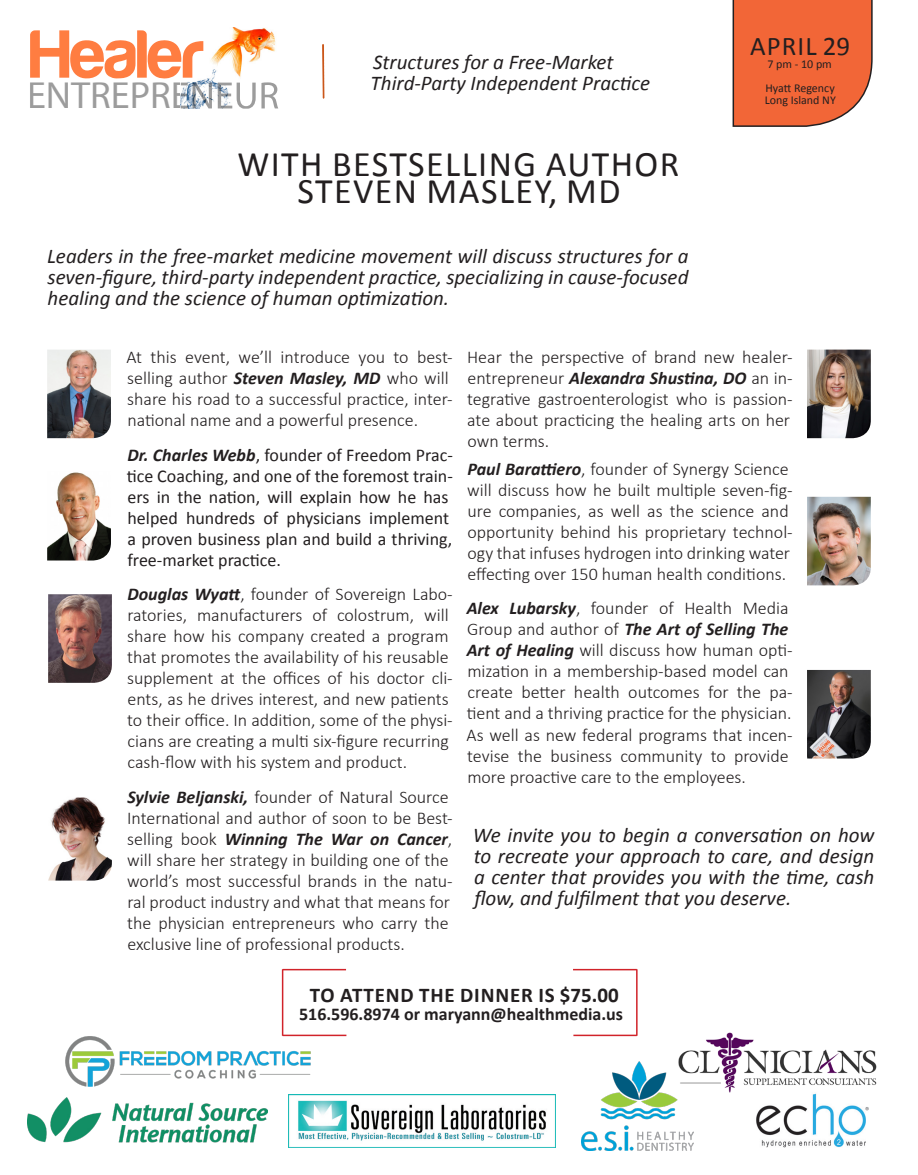
<style>
.page{position:relative;width:918px;height:1175px;background:#fff}
.page>*{position:absolute;margin:0;border:0;box-sizing:border-box;transform-origin:0 0}
.t1{font:38.4px "Myriad Pro";color:#9c9c9c}
.t2{font:36px/27px "Calibri";letter-spacing:.04em;color:#231f20;text-align:center}
.t3{font:27px "Calibri";letter-spacing:.04em;color:#231f20}
.t4{font:italic 21px/21px "Calibri";color:#231f20;text-align:justify}
.t5{font:700 21px "Calibri";letter-spacing:.04em;color:#231f20}
.t6{font:300 18px/21px "Calibri";color:#231f20}
.t7{font:18px/21px "Calibri";color:#231f20}
.t8{font:700 18px "Calibri";color:#231f20}
.t9{font:12px "Calibri";color:#231f20}
.s1{font-weight:700;font-style:italic}
</style>
<div class="page">
<img style="left:196px;top:27px;width:80px;height:55px">
<img style="left:181px;top:82px;width:97px;height:27px">
<svg style="left:30px;top:30px;width:173px;height:49px"></svg>
<img style="left:47px;top:349px;width:64px;height:89px">
<img style="left:807px;top:349px;width:64px;height:89px">
<img style="left:48px;top:594px;width:64px;height:89px">
<img style="left:47px;top:472px;width:64px;height:88px">
<img style="left:48px;top:797px;width:64px;height:83px">
<img style="left:807px;top:497px;width:64px;height:88px">
<img style="left:807px;top:670px;width:64px;height:88px">
<img style="left:27px;top:1097px;width:241px;height:46px">
<img style="left:288px;top:1094px;width:268px;height:53px">
<img style="left:678px;top:1032px;width:199px;height:61px">
<img style="left:745px;top:1088px;width:130px;height:60px">
<img style="left:581px;top:1061px;width:113px;height:89px">
<svg style="left:323px;top:45px;width:1px;height:53px"></svg>
<hr style="left:283px;top:1034px;width:63px;height:2px;background:#d1232a">
<hr style="left:573px;top:968px;width:64px;height:2px;background:#d1232a">
<hr style="left:282px;top:969px;width:1px;height:66px;background:#d1232a">
<hr style="left:636px;top:969px;width:2px;height:66px;background:#d1232a">
<hr style="left:283px;top:968px;width:63px;height:2px;background:#d1232a">
<hr style="left:573px;top:1034px;width:64px;height:2px;background:#d1232a">
<svg style="left:732px;top:0;width:141px;height:127px;background:#ec6c42"></svg>
<img style="left:65px;top:1035px;width:246px;height:52px">
<p class="t1" style="left:27px;top:72px;width:254px">ENTREPRENEUR</p>
<p class="t4" style="left:373px;top:50px;width:242px">Structures for a Free-Market</p>
<p class="t4" style="left:371px;top:71px;width:281px">Third-Party Independent Practice</p>
<p class="t2" style="left:237px;top:149px;width:444px">WITH BESTSELLING AUTHOR<br>STEVEN MASLEY, MD</p>
<p class="t4" style="left:47px;top:245px;width:643px">Leaders in the free-market medicine movement will discuss structures for a seven-figure, third-party independent practice, specializing in cause-focused healing and the science of human optimization.</p>
<p class="t3" style="left:750px;top:27px;width:102px">APRIL 29</p>
<p class="t9" style="left:767px;top:55px;width:66px">7 pm - 10 pm</p>
<p class="t9" style="left:765px;top:79px;width:71px">Hyatt Regency</p>
<p class="t9" style="left:765px;top:91px;width:73px">Long Island NY</p>
<p class="t6" style="left:127px;top:346px;width:328px">At this event, we’ll introduce you to best&shy;selling author <span class="s1">Steven Masley, MD</span> who will share his road to a successful practice, inter&shy;national name and a powerful presence.</p>
<p class="t7" style="left:127px;top:443px;width:328px"><span class="s1">Dr. Charles Webb</span>, founder of Freedom Prac&shy;tice Coaching, and one of the foremost train&shy;ers in the nation, will explain how he has helped hundreds of physicians implement a proven business plan and build a thriving, free-market practice.</p>
<p class="t6" style="left:127px;top:583px;width:327px"><span class="s1">Douglas Wyatt</span>, founder of Sovereign Labo&shy;ratories, manufacturers of colostrum, will share how his company created a program that promotes the availability of his reusable supplement at the offices of his doctor cli&shy;ents, as he drives interest, and new patients to their office. In addition, some of the physi&shy;cians are creating a multi six-figure recurring cash-flow with his system and product.</p>
<p class="t6" style="left:127px;top:786px;width:327px"><span class="s1">Sylvie Beljanski,</span> founder of Natural Source International and author of soon to be Best&shy;selling book <span class="s1">Winning The War on Cancer</span>, will share her strategy in building one of the world’s most successful brands in the natu&shy;ral product industry and what that means for the physician entrepreneurs who carry the exclusive line of professional products.</p>
<p class="t6" style="left:467px;top:346px;width:327px">Hear the perspective of brand new healer&shy;entrepreneur <span class="s1">Alexandra Shustina, DO</span> an in&shy;tegrative gastroenterologist who is passion&shy;ate about practicing the healing arts on her own terms.</p>
<p class="t6" style="left:467px;top:458px;width:327px"><span class="s1">Paul Barattiero</span>, founder of Synergy Science will discuss how he built multiple seven-fig&shy;ure companies, as well as the science and opportunity behind his proprietary technol&shy;ogy that infuses hydrogen into drinking water effecting over 150 human health conditions.</p>
<p class="t6" style="left:467px;top:598px;width:328px"><span class="s1">Alex Lubarsky</span>, founder of Health Media Group and author of <span class="s1">The Art of Selling The Art of Healing</span> will discuss how human opti&shy;mization in a membership-based model can create better health outcomes for the pa&shy;tient and a thriving practice for the physician.<br>As well as new federal programs that incen&shy;tevise the business community to provide more proactive care to the employees.</p>
<p class="t4" style="left:473px;top:823px;width:403px">We invite you to begin a conversation on how to recreate your approach to care, and design a center that provides you with the time, cash flow, and fulfilment that you deserve.</p>
<p class="t5" style="left:310px;top:980px;width:310px">TO ATTEND THE DINNER IS $75.00</p>
<p class="t8" style="left:299px;top:1001px;width:325px">516.596.8974 or maryann@healthmedia.us</p>
</div>
